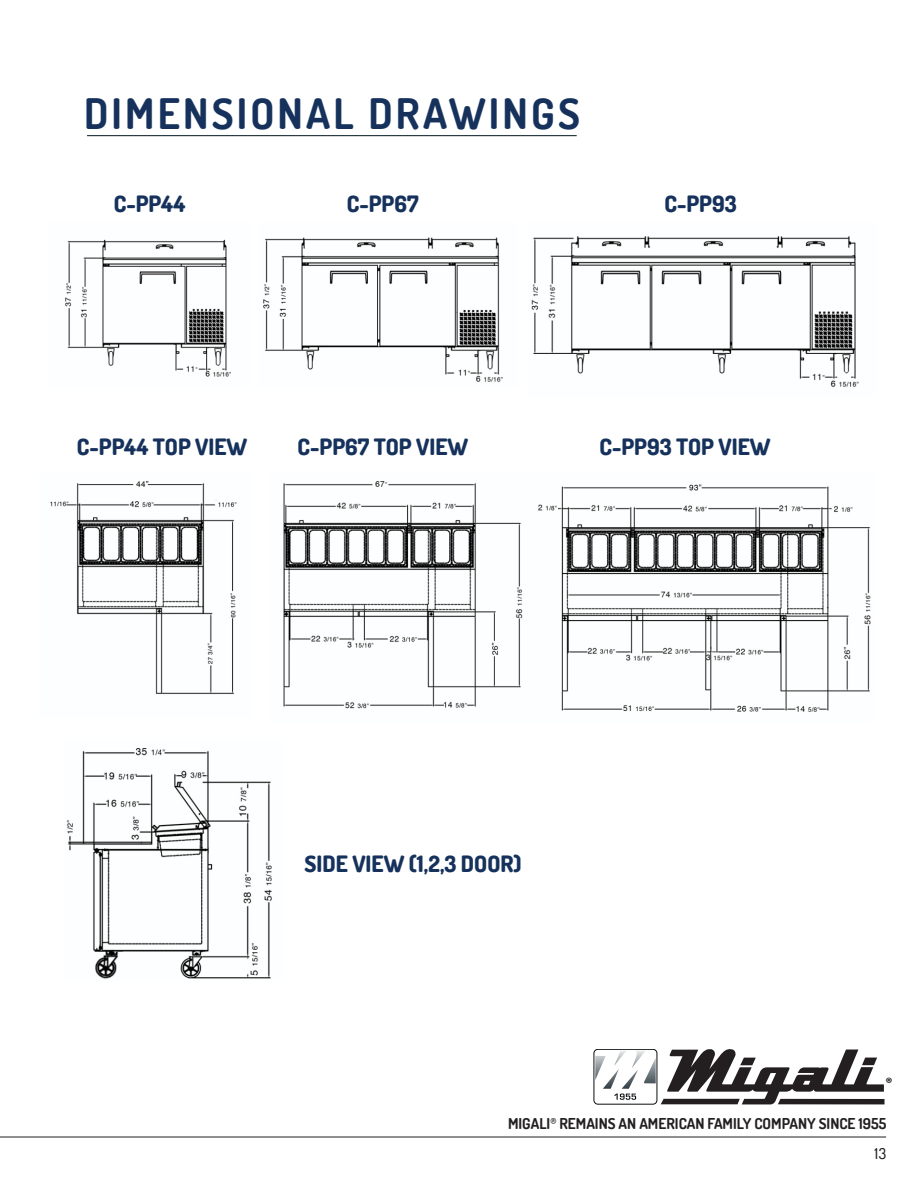
<style>
.page{position:relative;width:918px;height:1188px;background:#fff}
.page>*{position:absolute;margin:0;border:0;box-sizing:border-box;transform-origin:0 0}
.t1{font:700 42px "Dosis";letter-spacing:.075em;color:#16325c}
.t2{font:800 22.5px "Dosis";color:#16325c}
.t3{font:900 15.15px "Myriad Pro";color:#231f20}
.t4{font:700 15px "Dosis";color:#231f20}
.t5{font:500 15px "Dosis";color:#231f20}
</style>
<div class="page">
<hr style="left:0;top:1137px;width:886px;height:1px;background:#231f20">
<hr style="left:87px;top:135px;width:490px;height:1px;background:#1c3139">
<div style="left:594px;top:1049px;width:63px;height:55px;border:1px solid #0b0d10;border-radius:4px"></div>
<svg style="left:661px;top:1049px;width:224px;height:55px"></svg>
<img style="left:595px;top:1051px;width:61px;height:38px">
<svg style="left:614px;top:1094px;width:22px;height:6px"></svg>
<img style="left:65px;top:239px;width:166px;height:138px">
<img style="left:263px;top:237px;width:240px;height:145px">
<img style="left:531px;top:236px;width:328px;height:151px">
<img style="left:50px;top:480px;width:187px;height:214px">
<img style="left:67px;top:748px;width:205px;height:231px">
<img style="left:283px;top:481px;width:240px;height:228px">
<img style="left:538px;top:484px;width:333px;height:228px">
<h1 class="t1" style="left:84px;top:87px;width:497px">DIMENSIONAL DRAWINGS</h1>
<p class="t2" style="left:114px;top:189px;width:73px">C-PP44</p>
<p class="t2" style="left:347px;top:189px;width:73px">C-PP67</p>
<p class="t2" style="left:664px;top:189px;width:74px">C-PP93</p>
<p class="t2" style="left:77px;top:432px;width:172px">C-PP44 TOP VIEW</p>
<p class="t2" style="left:298px;top:432px;width:172px">C-PP67 TOP VIEW</p>
<p class="t2" style="left:599px;top:432px;width:173px">C-PP93 TOP VIEW</p>
<p class="t2" style="left:305px;top:849px;width:219px">SIDE VIEW (1,2,3 DOOR)</p>
<p class="t3" style="left:885px;top:1072px;width:9px">®</p>
<p class="t4" style="left:508px;top:1113px;width:380px">MIGALI<sup>®</sup> REMAINS AN AMERICAN FAMILY COMPANY SINCE 1955</p>
<p class="t5" style="left:875px;top:1144px;width:13px">13</p>
</div>
